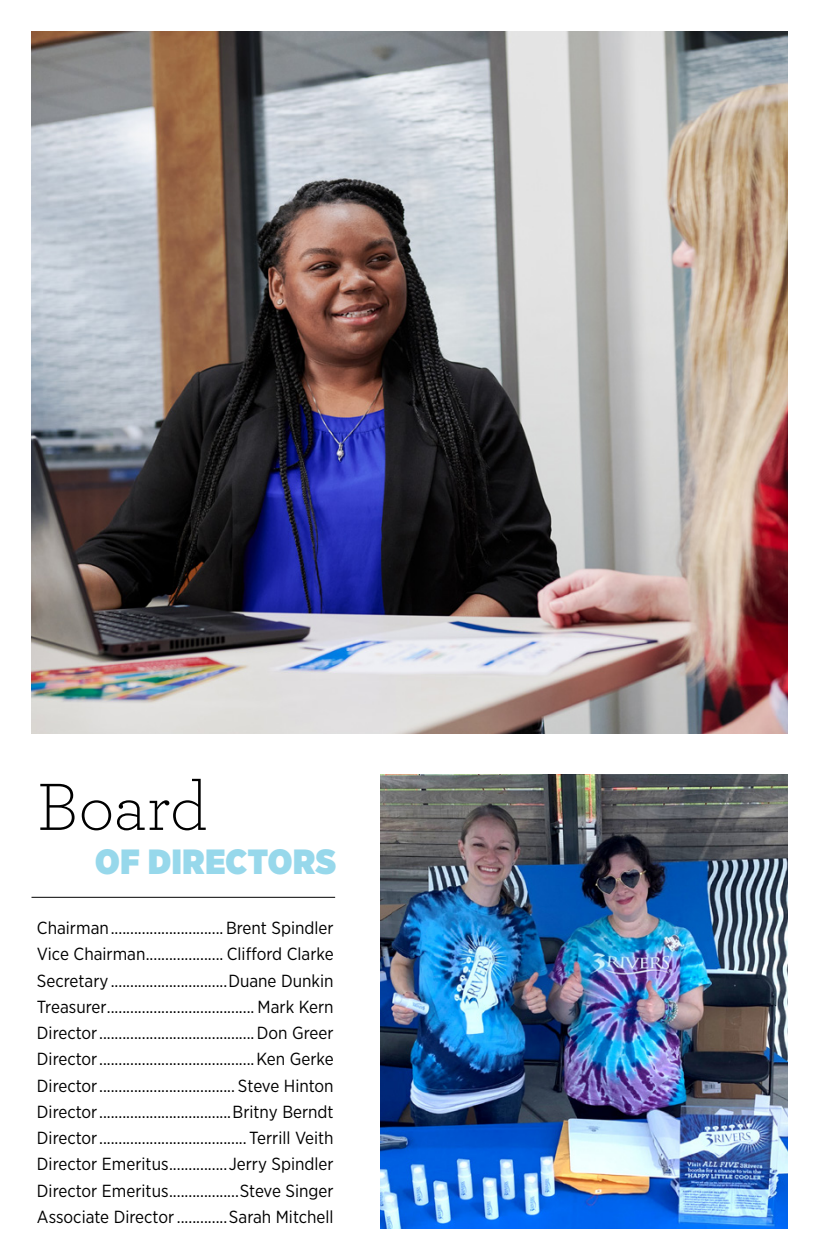
<style>
.page{position:relative;width:819px;height:1260px;background:#fff}
.page>*{position:absolute;margin:0;border:0;box-sizing:border-box;transform-origin:0 0}
.t1{font:300 70px "Archer";letter-spacing:-.005em;color:#000}
.t2{font:900 35px "Gotham Narrow";letter-spacing:.02em;color:#97d8eb}
.t3{font:17.5px/26.2px "Gotham Narrow";color:#000;text-align:justify}
</style>
<div class="page">
<hr style="left:32px;top:897px;width:303px;height:1px;background:#000">
<img style="left:32px;top:32px;width:756px;height:702px">
<img style="left:381px;top:775px;width:407px;height:453px">
<h1 class="t1" style="left:37px;top:761px;width:172px">Board</h1>
<h2 class="t2" style="left:95px;top:838px;width:243px">OF DIRECTORS</h2>
<p class="t3" style="left:37px;top:914px;width:298px">Chairman.............................Brent Spindler Vice Chairman.................... Clifford Clarke Secretary..............................Duane Dunkin Treasurer...................................... Mark Kern Director........................................Don Greer Director........................................Ken Gerke Director................................... Steve Hinton Director..................................Britny Berndt Director...................................... Terrill Veith Director Emeritus...............Jerry Spindler Director Emeritus..................Steve Singer Associate Director.............Sarah Mitchell</p>
</div>
